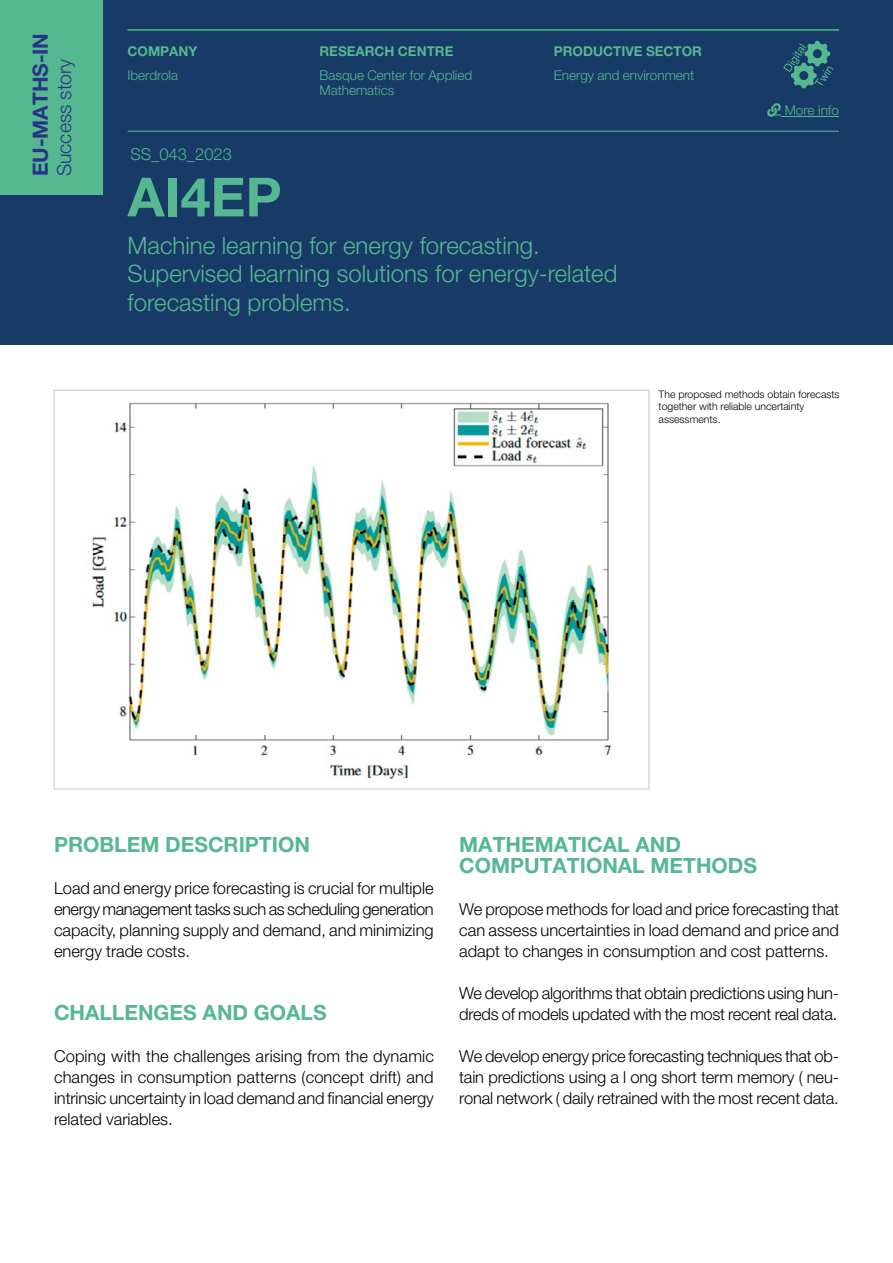
<style>
.page{position:relative;width:893px;height:1263px;background:#fff}
.page>*{position:absolute;margin:0;border:0;box-sizing:border-box;transform-origin:0 0}
.t1{font:700 54px "Helvetica Neue";color:#55b891}
.Subheader{font:300 24px/28.8px "Helvetica Neue LT Pro";color:#55b891}
.Titulo_2{font:700 21px/21px "Helvetica Neue LT Pro";color:#55b891}
.Etiqueta{font:700 21px "Helvetica Neue LT Pro";color:#283583}
.Etiqueta-2{font:300 19.5px "Helvetica Neue LT Pro";color:#283583}
.Párrafo{font:300 16.5px/21px "Helvetica Neue LT Pro";color:#000;text-align:justify}
.Párrafo_-_cont{font:300 16.5px/21px "Helvetica Neue LT Pro";letter-spacing:-.015em;color:#000}
.Indice{font:300 16.5px "Helvetica Neue LT Pro";color:#55b891}
.Texto_encabezado{font:300 13.5px/15px "Helvetica Neue LT Pro";color:#55b891}
.Texto_encabezado-2{font:700 13.5px "Helvetica Neue LT Pro";color:#55b891}
.Notas{font:300 13.5px "Helvetica Neue LT Pro";color:#55b891}
.Notas-2{font:300 10.5px/12.6px "Helvetica Neue LT Pro";color:#000}
</style>
<div class="page">
<div style="left:0;top:0;width:893px;height:344px;background:#183a67"></div>
<hr style="left:781px;top:116px;width:58px;height:1px;background:#55b891">
<img style="left:90px;top:402px;width:522px;height:377px">
<hr style="left:128px;top:131px;width:711px;height:1px;background:#55b891">
<hr style="left:128px;top:30px;width:711px;height:1px;background:#55b891">
<div style="left:0;top:0;width:102px;height:195px;background:#55b891"></div>
<hr style="left:892px;top:0;width:1px;height:195px;background:#55b891">
<svg style="left:783px;top:41px;width:50px;height:47px"></svg>
<svg style="left:767px;top:114px;width:14px;height:2px"></svg>
<p class="Etiqueta" style="left:27px;top:176px;width:145px;rotate:-90deg">EU-MATHS-IN</p>
<p class="Etiqueta-2" style="left:52px;top:176px;width:119px;rotate:-90deg">Success story</p>
<p class="Texto_encabezado-2" style="left:128px;top:43px;width:72px">COMPANY</p>
<p class="Texto_encabezado" style="left:128px;top:67px;width:52px">Iberdrola</p>
<p class="Texto_encabezado-2" style="left:320px;top:43px;width:135px">RESEARCH CENTRE</p>
<p class="Texto_encabezado" style="left:320px;top:67px;width:154px">Basque Center for Applied<br>Mathematics</p>
<p class="Texto_encabezado-2" style="left:554px;top:43px;width:150px">PRODUCTIVE SECTOR</p>
<p class="Texto_encabezado" style="left:554px;top:67px;width:142px">Energy and environment</p>
<p class="Indice" style="left:130px;top:144px;width:103px">SS_043_2023</p>
<p class="t1" style="left:128px;top:164px;width:155px">AI4EP</p>
<p class="Subheader" style="left:128px;top:230px;width:414px">Machine learning for energy forecasting.</p>
<p class="Subheader" style="left:128px;top:259px;width:491px">Supervised learning solutions for energy-related forecasting problems.</p>
<p class="Notas" style="left:767px;top:102px;width:73px">■ More info</p>
<p class="Notas-2" style="left:659px;top:387px;width:183px">The proposed methods obtain forecasts together with reliable uncertainty</p>
<p class="Notas-2" style="left:659px;top:412px;width:64px">assessments.</p>
<p class="Titulo_2" style="left:54px;top:834px;width:257px">PROBLEM DESCRIPTION</p>
<p class="Párrafo" style="left:54px;top:877px;width:381px">Load and energy price forecasting is crucial for multiple energy management tasks such as scheduling generation capacity, planning supply and demand, and minimizing energy trade costs.</p>
<p class="Titulo_2" style="left:54px;top:1002px;width:274px">CHALLENGES AND GOALS</p>
<p class="Párrafo" style="left:54px;top:1045px;width:381px">Coping with the challenges arising from the dynamic changes in consumption patterns (concept drift) and intrinsic uncertainty in load demand and financial energy related variables.</p>
<p class="Titulo_2" style="left:459px;top:834px;width:299px">MATHEMATICAL AND<br>COMPUTATIONAL METHODS</p>
<p class="Párrafo" style="left:459px;top:898px;width:381px">We propose methods for load and price forecasting that can assess uncertainties in load demand and price and adapt to changes in consumption and cost patterns.</p>
<p class="Párrafo_-_cont" style="left:459px;top:982px;width:381px">We develop algorithms that obtain predictions using hun&shy;dreds of models updated with the most recent real data.</p>
<p class="Párrafo_-_cont" style="left:459px;top:1045px;width:381px;text-align:justify">We develop energy price forecasting techniques that ob&shy;tain predictions using a l ong short term memory ( neu&shy;ronal network ( daily retrained with the most recent data.</p>
</div>
